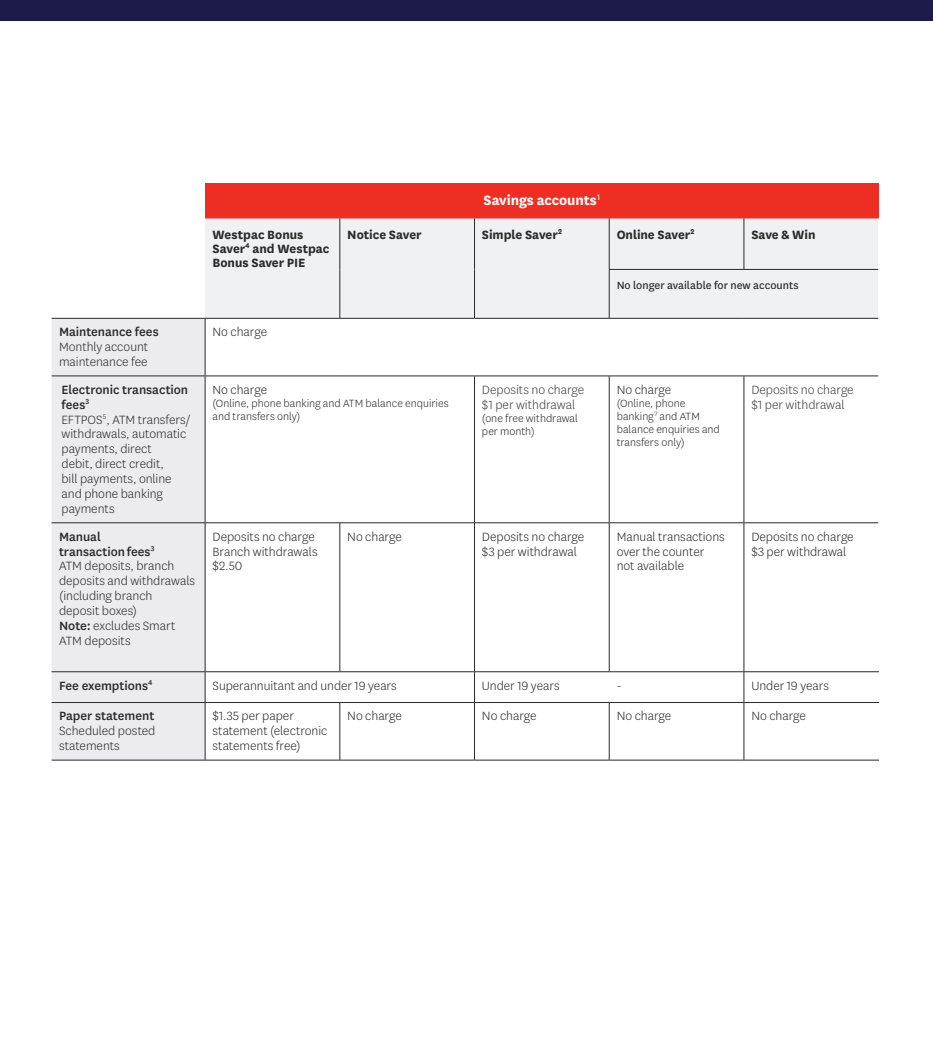
<style>
.page{position:relative;width:933px;height:1042px;background:#fff}
.page>*{position:absolute;margin:0;border:0;box-sizing:border-box;transform-origin:0 0}
.TABLE_HEAD{font:700 15.75px "National LF";letter-spacing:-.005em;color:#fff}
.TABLE_BODY{font:300 14px/14.9px "National LF";letter-spacing:-.005em;color:#2b292a}
.TABLE_HEAD-2{font:500 14px/14.9px "National LF";letter-spacing:-.005em;color:#2b292a}
.TABLE_HEAD-3{font:700 14px/14px "National LF";letter-spacing:-.005em;color:#2b292a}
.TABLE_BODY-2{font:300 14px "National LF";color:#3e3e3f}
.TABLE_BODY-3{font:300 12.25px/13.1px "National LF";color:#2b292a}
.TABLE_HEAD-4{font:12.25px "National LF";color:#2b292a}
.s1{font-weight:500}
</style>
<div class="page">
<div style="left:456px;top:0;width:477px;height:20px;background:#1c1b4c"></div>
<div style="left:0;top:0;width:496px;height:20px;background:#1c1b4c"></div>
<div style="left:205px;top:183px;width:673px;height:35px;background:#ee2e22"></div>
<div style="left:205px;top:218px;width:673px;height:100px;background:#f0f1f2"></div>
<div style="left:52px;top:319px;width:153px;height:441px;background:#ececee"></div>
<hr style="left:52px;top:376px;width:153px;height:1px;background:#2b292a">
<hr style="left:52px;top:522px;width:153px;height:1px;background:#2b292a">
<hr style="left:52px;top:671px;width:153px;height:1px;background:#2b292a">
<hr style="left:52px;top:702px;width:153px;height:1px;background:#2b292a">
<hr style="left:52px;top:760px;width:153px;height:1px;background:#2b292a">
<hr style="left:205px;top:376px;width:135px;height:1px;background:#2b292a">
<hr style="left:340px;top:376px;width:134px;height:1px;background:#2b292a">
<hr style="left:474px;top:376px;width:135px;height:1px;background:#2b292a">
<hr style="left:609px;top:376px;width:135px;height:1px;background:#2b292a">
<hr style="left:744px;top:376px;width:134px;height:1px;background:#2b292a">
<hr style="left:205px;top:522px;width:135px;height:1px;background:#2b292a">
<hr style="left:340px;top:522px;width:134px;height:1px;background:#2b292a">
<hr style="left:474px;top:522px;width:135px;height:1px;background:#2b292a">
<hr style="left:609px;top:522px;width:135px;height:1px;background:#2b292a">
<hr style="left:744px;top:522px;width:134px;height:1px;background:#2b292a">
<hr style="left:205px;top:671px;width:135px;height:1px;background:#2b292a">
<hr style="left:340px;top:671px;width:134px;height:1px;background:#2b292a">
<hr style="left:474px;top:671px;width:135px;height:1px;background:#2b292a">
<hr style="left:609px;top:671px;width:135px;height:1px;background:#2b292a">
<hr style="left:744px;top:671px;width:135px;height:1px;background:#2b292a">
<hr style="left:205px;top:702px;width:135px;height:1px;background:#2b292a">
<hr style="left:340px;top:702px;width:134px;height:1px;background:#2b292a">
<hr style="left:474px;top:702px;width:135px;height:1px;background:#2b292a">
<hr style="left:609px;top:702px;width:135px;height:1px;background:#2b292a">
<hr style="left:744px;top:702px;width:135px;height:1px;background:#2b292a">
<hr style="left:205px;top:760px;width:135px;height:1px;background:#2b292a">
<hr style="left:340px;top:760px;width:134px;height:1px;background:#2b292a">
<hr style="left:474px;top:760px;width:135px;height:1px;background:#2b292a">
<hr style="left:609px;top:760px;width:135px;height:1px;background:#2b292a">
<hr style="left:744px;top:760px;width:135px;height:1px;background:#2b292a">
<hr style="left:474px;top:376px;width:1px;height:146px;background:#2b292a">
<hr style="left:609px;top:376px;width:1px;height:146px;background:#2b292a">
<hr style="left:743px;top:376px;width:1px;height:146px;background:#2b292a">
<hr style="left:205px;top:376px;width:1px;height:146px;background:#2b292a">
<hr style="left:205px;top:523px;width:1px;height:148px;background:#2b292a">
<hr style="left:339px;top:523px;width:1px;height:148px;background:#2b292a">
<hr style="left:474px;top:523px;width:1px;height:148px;background:#2b292a">
<hr style="left:609px;top:523px;width:1px;height:148px;background:#2b292a">
<hr style="left:743px;top:523px;width:1px;height:148px;background:#2b292a">
<hr style="left:205px;top:672px;width:1px;height:30px;background:#2b292a">
<hr style="left:474px;top:672px;width:1px;height:30px;background:#2b292a">
<hr style="left:743px;top:672px;width:1px;height:30px;background:#2b292a">
<hr style="left:205px;top:703px;width:1px;height:57px;background:#2b292a">
<hr style="left:339px;top:703px;width:1px;height:57px;background:#2b292a">
<hr style="left:474px;top:703px;width:1px;height:57px;background:#2b292a">
<hr style="left:609px;top:703px;width:1px;height:57px;background:#2b292a">
<hr style="left:743px;top:703px;width:1px;height:57px;background:#2b292a">
<hr style="left:205px;top:319px;width:1px;height:57px;background:#2b292a">
<hr style="left:52px;top:318px;width:153px;height:1px;background:#2b292a">
<hr style="left:205px;top:318px;width:135px;height:1px;background:#2b292a">
<hr style="left:340px;top:318px;width:134px;height:1px;background:#2b292a">
<hr style="left:474px;top:318px;width:135px;height:1px;background:#2b292a">
<hr style="left:609px;top:318px;width:135px;height:1px;background:#2b292a">
<hr style="left:744px;top:318px;width:134px;height:1px;background:#2b292a">
<hr style="left:339px;top:218px;width:1px;height:51px;background:#2b292a">
<hr style="left:474px;top:218px;width:1px;height:51px;background:#2b292a">
<hr style="left:339px;top:269px;width:1px;height:49px;background:#2b292a">
<hr style="left:474px;top:269px;width:1px;height:49px;background:#2b292a">
<hr style="left:609px;top:218px;width:1px;height:51px;background:#2b292a">
<hr style="left:609px;top:269px;width:135px;height:1px;background:#2b292a">
<hr style="left:744px;top:269px;width:134px;height:1px;background:#2b292a">
<hr style="left:609px;top:270px;width:1px;height:48px;background:#2b292a">
<hr style="left:743px;top:218px;width:1px;height:51px;background:#2b292a">
<p class="TABLE_HEAD" style="left:483px;top:189px;width:118px">Savings accounts<sup>1</sup></p>
<p class="TABLE_HEAD-2" style="left:59px;top:324px;width:101px">Maintenance fees</p>
<p class="TABLE_BODY" style="left:59px;top:339px;width:91px">Monthly account maintenance fee</p>
<p class="TABLE_HEAD-2" style="left:62px;top:381px;width:128px">Electronic transaction fees<sup>3</sup></p>
<p class="TABLE_BODY" style="left:62px;top:411px;width:131px">EFTPOS<sup>5</sup>, ATM transfers/ withdrawals, automatic payments, direct<br>debit, direct credit,<br>bill payments, online and phone banking payments</p>
<p class="TABLE_HEAD-2" style="left:59px;top:528px;width:97px">Manual transaction fees<sup>3</sup></p>
<p class="TABLE_BODY" style="left:59px;top:558px;width:138px">ATM deposits, branch deposits and withdrawals (including branch deposit boxes)</p>
<p class="TABLE_BODY" style="left:59px;top:618px;width:118px"><span class="s1">Note:</span> excludes Smart<br>ATM deposits</p>
<p class="TABLE_HEAD-3" style="left:212px;top:227px;width:118px">Westpac Bonus<br>Saver<sup>4</sup> and Westpac<br>Bonus Saver PIE</p>
<p class="TABLE_HEAD-3" style="left:347px;top:227px;width:76px">Notice Saver</p>
<p class="TABLE_HEAD-3" style="left:482px;top:227px;width:82px">Simple Saver<sup>2</sup></p>
<p class="TABLE_HEAD-3" style="left:616px;top:227px;width:79px">Online Saver<sup>2</sup></p>
<p class="TABLE_HEAD-3" style="left:751px;top:227px;width:66px">Save &amp; Win</p>
<p class="TABLE_HEAD-4" style="left:616px;top:277px;width:183px">No longer available for new accounts</p>
<p class="TABLE_BODY" style="left:212px;top:324px;width:56px">No charge</p>
<p class="TABLE_BODY" style="left:212px;top:382px;width:56px">No charge</p>
<p class="TABLE_BODY-3" style="left:212px;top:396px;width:237px">(Online, phone banking and ATM balance enquiries and transfers only)</p>
<p class="TABLE_BODY-2" style="left:482px;top:381px;width:104px">Deposits no charge</p>
<p class="TABLE_BODY-2" style="left:482px;top:396px;width:95px">$1 per withdrawal</p>
<p class="TABLE_BODY-3" style="left:482px;top:411px;width:97px">(one free withdrawal per month)</p>
<p class="TABLE_BODY" style="left:616px;top:382px;width:56px">No charge</p>
<p class="TABLE_BODY-3" style="left:616px;top:396px;width:105px">(Online, phone banking<sup>7</sup> and ATM balance enquiries and transfers only)</p>
<p class="TABLE_BODY-2" style="left:751px;top:381px;width:104px">Deposits no charge</p>
<p class="TABLE_BODY-2" style="left:751px;top:396px;width:95px">$1 per withdrawal</p>
<p class="TABLE_BODY" style="left:212px;top:528px;width:106px">Deposits no charge<br>Branch withdrawals $2.50</p>
<p class="TABLE_BODY" style="left:347px;top:528px;width:56px">No charge</p>
<p class="TABLE_BODY" style="left:482px;top:528px;width:104px">Deposits no charge</p>
<p class="TABLE_BODY" style="left:482px;top:543px;width:96px">$3 per withdrawal</p>
<p class="TABLE_BODY" style="left:616px;top:528px;width:110px">Manual transactions over the counter not available</p>
<p class="TABLE_BODY" style="left:751px;top:528px;width:104px">Deposits no charge</p>
<p class="TABLE_BODY" style="left:751px;top:543px;width:96px">$3 per withdrawal</p>
<p class="TABLE_HEAD-2" style="left:59px;top:677px;width:95px">Fee exemptions<sup>4</sup></p>
<p class="TABLE_BODY" style="left:212px;top:677px;width:186px">Superannuitant and under 19 years</p>
<p class="TABLE_BODY" style="left:482px;top:677px;width:79px">Under 19 years</p>
<p class="TABLE_BODY" style="left:616px;top:677px;width:7px">-</p>
<p class="TABLE_BODY" style="left:751px;top:677px;width:79px">Under 19 years</p>
<p class="TABLE_HEAD-2" style="left:59px;top:708px;width:97px">Paper statement</p>
<p class="TABLE_BODY" style="left:59px;top:723px;width:98px">Scheduled posted statements</p>
<p class="TABLE_BODY" style="left:212px;top:708px;width:116px">$1.35 per paper statement (electronic statements free)</p>
<p class="TABLE_BODY" style="left:347px;top:708px;width:56px">No charge</p>
<p class="TABLE_BODY" style="left:482px;top:708px;width:56px">No charge</p>
<p class="TABLE_BODY" style="left:616px;top:708px;width:56px">No charge</p>
<p class="TABLE_BODY" style="left:751px;top:708px;width:56px">No charge</p>
</div>
